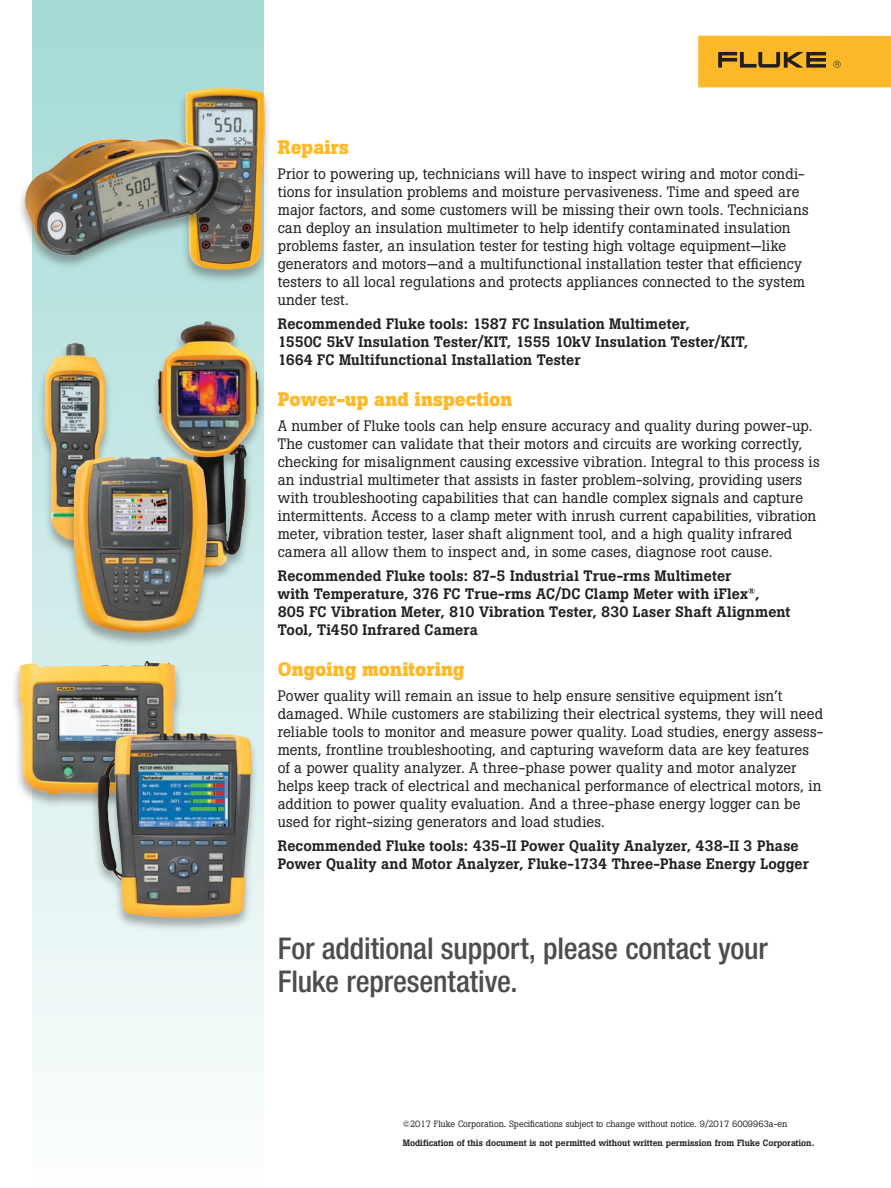
<style>
.page{position:relative;width:891px;height:1188px;background:#fff}
.page>*{position:absolute;margin:0;border:0;box-sizing:border-box;transform-origin:0 0}
.t1{font:500 condensed 30px/33px "Helvetica Neue LT Pro";letter-spacing:-.005em;color:#4d4d4f}
.t2{font:700 19.5px "Boton Pro";color:#fdb928}
.t3{font:15px/18px "Boton Pro";letter-spacing:.01em;color:#231f20}
.t4{font:500 15px/18px "Boton Pro";letter-spacing:.01em;color:#231f20}
.t5{font:500 9px "Boton Pro";letter-spacing:-.005em;color:#231f20}
.t6{font:9px "Boton Pro";color:#231f20}
</style>
<div class="page">
<div style="left:698px;top:36px;width:193px;height:51px;background:#fdb928"></div>
<svg style="left:718px;top:52px;width:108px;height:16px"></svg>
<svg style="left:833px;top:61px;width:8px;height:7px"></svg>
<svg style="left:32px;top:0;width:231px;height:1078px"></svg>
<div style="left:11px;top:660px;width:173px;height:148px;background:#231f20;opacity:.35"></div>
<img style="left:19px;top:661px;width:157px;height:133px">
<div style="left:90px;top:733px;width:169px;height:199px;background:#231f20;opacity:.35"></div>
<img style="left:98px;top:733px;width:99px;height:185px">
<div style="left:37px;top:321px;width:229px;height:260px;background:#231f20;opacity:.35"></div>
<img style="left:45px;top:340px;width:60px;height:201px">
<img style="left:158px;top:321px;width:83px;height:246px">
<div style="left:66px;top:456px;width:149px;height:191px;background:#231f20;opacity:.35"></div>
<img style="left:74px;top:457px;width:134px;height:176px">
<div style="left:178px;top:87px;width:94px;height:197px;background:#231f20;opacity:.35"></div>
<img style="left:186px;top:88px;width:79px;height:182px">
<div style="left:18px;top:138px;width:210px;height:131px;background:#231f20;opacity:.35"></div>
<img style="left:24px;top:138px;width:196px;height:117px">
<h2 class="t2" style="left:278px;top:134px;width:73px">Repairs</h2>
<p class="t3" style="left:278px;top:164px;width:532px">Prior to powering up, technicians will have to inspect wiring and motor condi&shy;tions for insulation problems and moisture pervasiveness. Time and speed are major factors, and some customers will be missing their own tools. Technicians can deploy an insulation multimeter to help identify contaminated insulation problems faster, an insulation tester for testing high voltage equipment—like generators and motors—and a multifunctional installation tester that efficiency testers to all local regulations and protects appliances connected to the system under test.</p>
<p class="t4" style="left:278px;top:315px;width:472px">Recommended Fluke tools: 1587 FC Insulation Multimeter,<br>1550C 5kV Insulation Tester/KIT, 1555 10kV Insulation Tester/KIT,<br>1664 FC Multifunctional Installation Tester</p>
<h2 class="t2" style="left:278px;top:386px;width:236px">Power-up and inspection</h2>
<p class="t3" style="left:278px;top:416px;width:543px">A number of Fluke tools can help ensure accuracy and quality during power-up.<br>The customer can validate that their motors and circuits are working correctly, checking for misalignment causing excessive vibration. Integral to this process is an industrial multimeter that assists in faster problem-solving, providing users with troubleshooting capabilities that can handle complex signals and capture intermittents. Access to a clamp meter with inrush current capabilities, vibration meter, vibration tester, laser shaft alignment tool, and a high quality infrared camera all allow them to inspect and, in some cases, diagnose root cause.</p>
<p class="t4" style="left:278px;top:567px;width:514px">Recommended Fluke tools: 87-5 Industrial True-rms Multimeter<br>with Temperature, 376 FC True-rms AC/DC Clamp Meter with iFlex<sup>®</sup>,<br>805 FC Vibration Meter, 810 Vibration Tester, 830 Laser Shaft Alignment Tool, Ti450 Infrared Camera</p>
<h2 class="t2" style="left:278px;top:656px;width:189px">Ongoing monitoring</h2>
<p class="t3" style="left:278px;top:686px;width:547px">Power quality will remain an issue to help ensure sensitive equipment isn’t damaged. While customers are stabilizing their electrical systems, they will need reliable tools to monitor and measure power quality. Load studies, energy assess&shy;ments, frontline troubleshooting, and capturing waveform data are key features of a power quality analyzer. A three-phase power quality and motor analyzer helps keep track of electrical and mechanical performance of electrical motors, in addition to power quality evaluation. And a three-phase energy logger can be used for right-sizing generators and load studies.</p>
<p class="t4" style="left:278px;top:837px;width:533px">Recommended Fluke tools: 435-II Power Quality Analyzer, 438-II 3 Phase<br>Power Quality and Motor Analyzer, Fluke-1734 Three-Phase Energy Logger</p>
<h1 class="t1" style="left:278px;top:931px;width:492px">For additional support, please contact your<br>Fluke representative.</h1>
<p class="t6" style="left:403px;top:1118px;width:386px">©2017 Fluke Corporation. Specifications subject to change without notice. 9/2017 6009963a-en</p>
<p class="t5" style="left:403px;top:1137px;width:413px">Modification of this document is not permitted without written permission from Fluke Corporation.</p>
</div>
